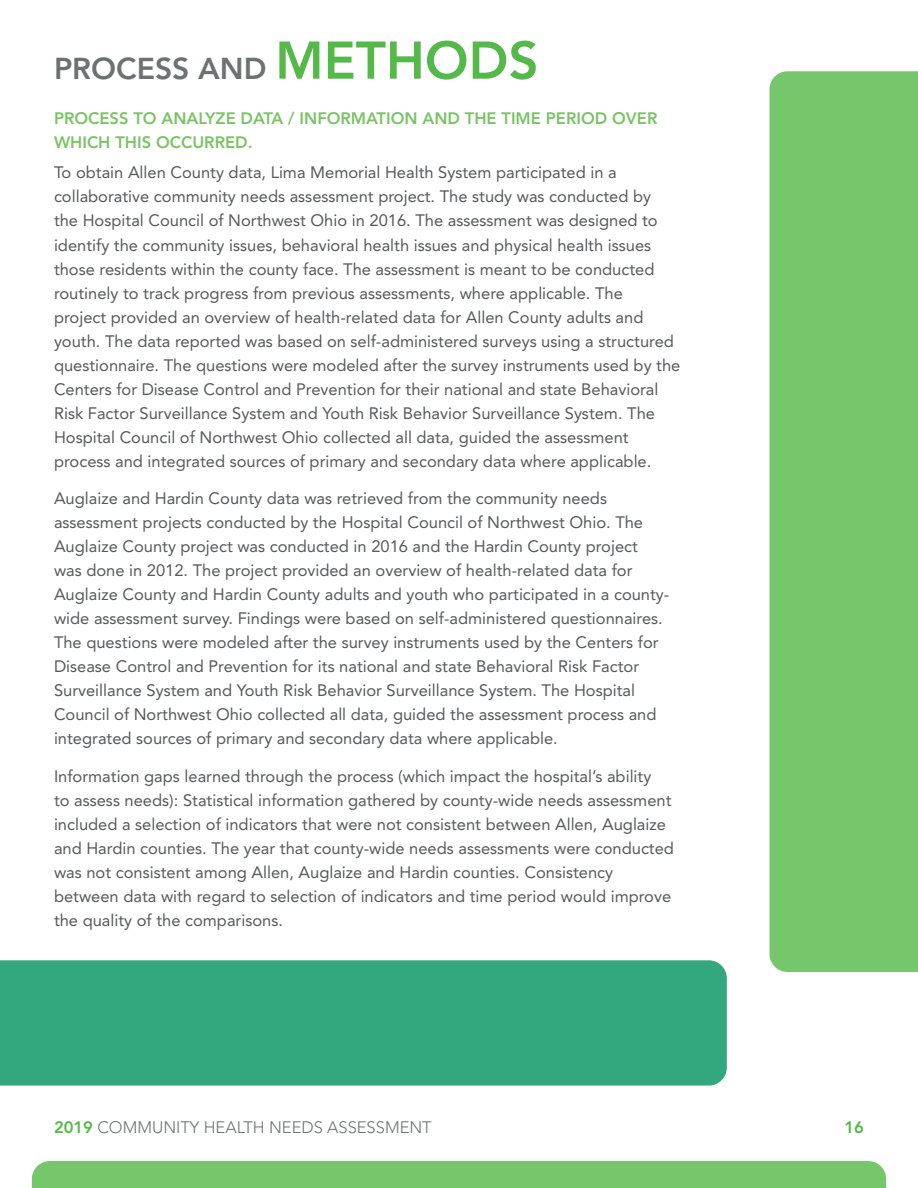
<style>
.page{position:relative;width:918px;height:1188px;background:#fff}
.page>*{position:absolute;margin:0;border:0;box-sizing:border-box;transform-origin:0 0}
.t1{font:800 30px "Avenir LT Std";color:#6e7171}
.t2{font:16.5px/24px "Avenir LT Std";color:#58595b}
.t3{font:800 16.5px/24px "Avenir LT Std";color:#7bc366}
.t4{font:300 16.5px "Avenir LT Std";color:#6e7171}
.t5{font:800 16.5px "Avenir LT Std";color:#54b948}
.s1{font-size:52.5px;color:#54b948}
.s2{font-weight:800;color:#54b948}
</style>
<div class="page">
<div style="left:0;top:960px;width:727px;height:126px;background:#33a87f"></div>
<div style="left:770px;top:71px;width:148px;height:901px;background:#76c76c"></div>
<div style="left:32px;top:1161px;width:854px;height:27px;background:#76c76c"></div>
<h2 class="t1" style="left:54px;top:51px;width:486px">PROCESS AND <span class="s1">METHODS</span></h2>
<p class="t3" style="left:54px;top:106px;width:605px">PROCESS TO ANALYZE DATA / INFORMATION AND THE TIME PERIOD OVER<br>WHICH THIS OCCURRED.</p>
<p class="t2" style="left:54px;top:161px;width:628px">To obtain Allen County data, Lima Memorial Health System participated in a collaborative community needs assessment project. The study was conducted by<br>the Hospital Council of Northwest Ohio in 2016. The assessment was designed to identify the community issues, behavioral health issues and physical health issues those residents within the county face. The assessment is meant to be conducted routinely to track progress from previous assessments, where applicable. The<br>project provided an overview of health-related data for Allen County adults and youth. The data reported was based on self-administered surveys using a structured questionnaire. The questions were modeled after the survey instruments used by the Centers for Disease Control and Prevention for their national and state Behavioral Risk Factor Surveillance System and Youth Risk Behavior Surveillance System. The Hospital Council of Northwest Ohio collected all data, guided the assessment process and integrated sources of primary and secondary data where applicable.</p>
<p class="t2" style="left:54px;top:486px;width:617px">Auglaize and Hardin County data was retrieved from the community needs assessment projects conducted by the Hospital Council of Northwest Ohio. The Auglaize County project was conducted in 2016 and the Hardin County project was done in 2012. The project provided an overview of health-related data for Auglaize County and Hardin County adults and youth who participated in a county&shy;wide assessment survey. Findings were based on self-administered questionnaires.<br>The questions were modeled after the survey instruments used by the Centers for Disease Control and Prevention for its national and state Behavioral Risk Factor Surveillance System and Youth Risk Behavior Surveillance System. The Hospital Council of Northwest Ohio collected all data, guided the assessment process and integrated sources of primary and secondary data where applicable.</p>
<p class="t2" style="left:54px;top:764px;width:622px">Information gaps learned through the process (which impact the hospital’s ability<br>to assess needs): Statistical information gathered by county-wide needs assessment included a selection of indicators that were not consistent between Allen, Auglaize and Hardin counties. The year that county-wide needs assessments were conducted was not consistent among Allen, Auglaize and Hardin counties. Consistency between data with regard to selection of indicators and time period would improve the quality of the comparisons.</p>
<p class="t4" style="left:54px;top:1117px;width:379px"><span class="s2">2019</span> COMMUNITY HEALTH NEEDS ASSESSMENT</p>
<p class="t5" style="left:844px;top:1117px;width:21px">16</p>
</div>
